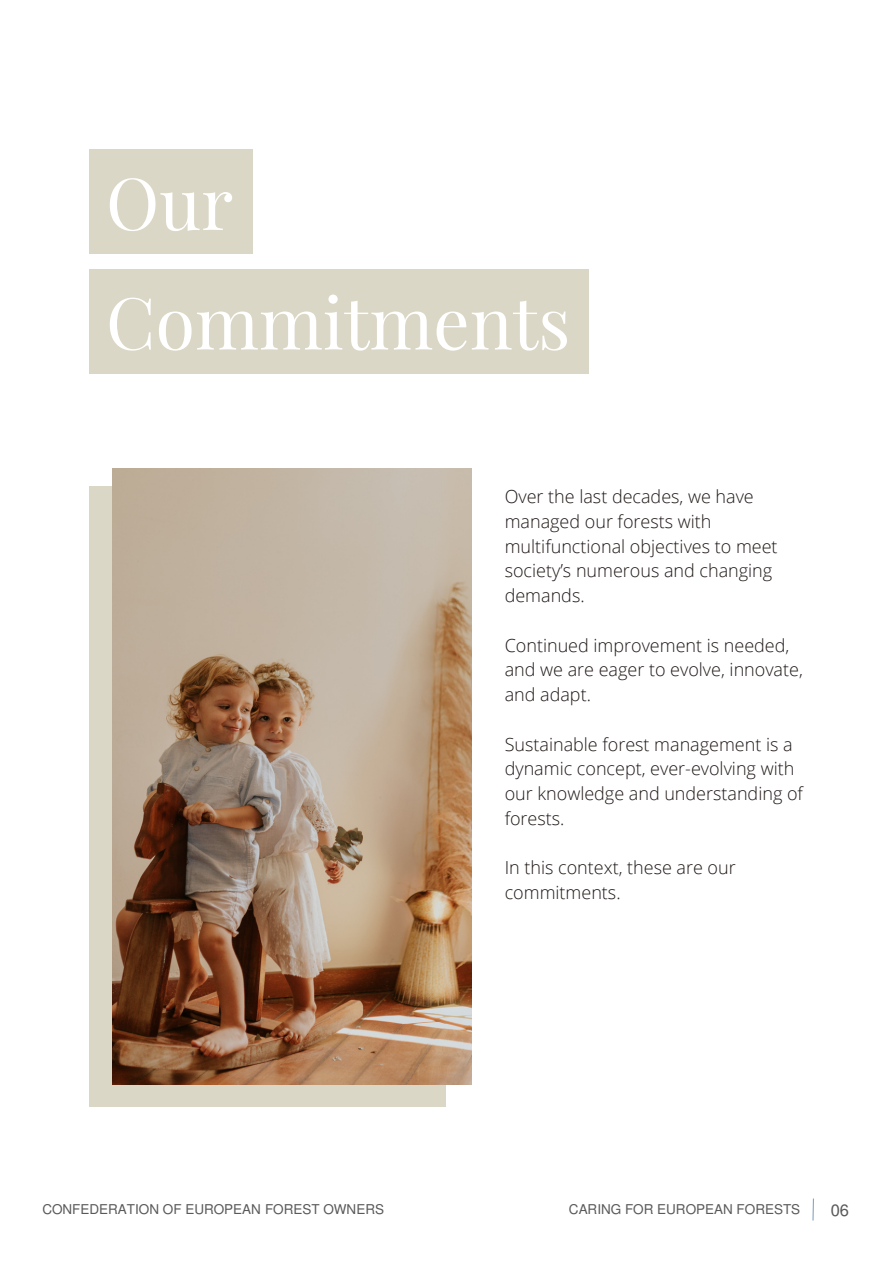
<style>
.page{position:relative;width:893px;height:1264px;background:#fff}
.page>*{position:absolute;margin:0;border:0;box-sizing:border-box;transform-origin:0 0}
.t1{font:72px "Playfair Display";color:#fff}
.t2{font:300 18px/24.8px "Open Sans";color:#201917}
.t3{font:16.5px "Mukti";color:#595959}
.t4{font:13.5px "Mukti";color:#595959}
</style>
<div class="page">
<div style="left:89px;top:149px;width:163px;height:105px;background:#dbd7c6"></div>
<div style="left:89px;top:269px;width:499px;height:104px;background:#dbd7c6"></div>
<div style="left:89px;top:486px;width:357px;height:620px;background:#dbd7c6"></div>
<hr style="left:812px;top:1198px;width:2px;height:22px;background:#89a4c3">
<img style="left:112px;top:468px;width:359px;height:616px">
<p class="t1" style="left:106px;top:152px;width:129px">Our</p>
<p class="t1" style="left:106px;top:272px;width:466px">Commitments</p>
<p class="t2" style="left:504px;top:484px;width:274px">Over the last decades, we have managed our forests with multifunctional objectives to meet society’s numerous and changing demands.</p>
<p class="t2" style="left:504px;top:632px;width:299px">Continued improvement is needed, and we are eager to evolve, innovate, and adapt.</p>
<p class="t2" style="left:504px;top:731px;width:300px">Sustainable forest management is a dynamic concept, ever-evolving with our knowledge and understanding of forests.</p>
<p class="t2" style="left:504px;top:855px;width:232px">In this context, these are our commitments.</p>
<p class="t4" style="left:42px;top:1199px;width:343px">CONFEDERATION OF EUROPEAN FOREST OWNERS</p>
<p class="t4" style="left:569px;top:1199px;width:233px">CARING FOR EUROPEAN FORESTS</p>
<p class="t3" style="left:830px;top:1198px;width:20px">06</p>
</div>
